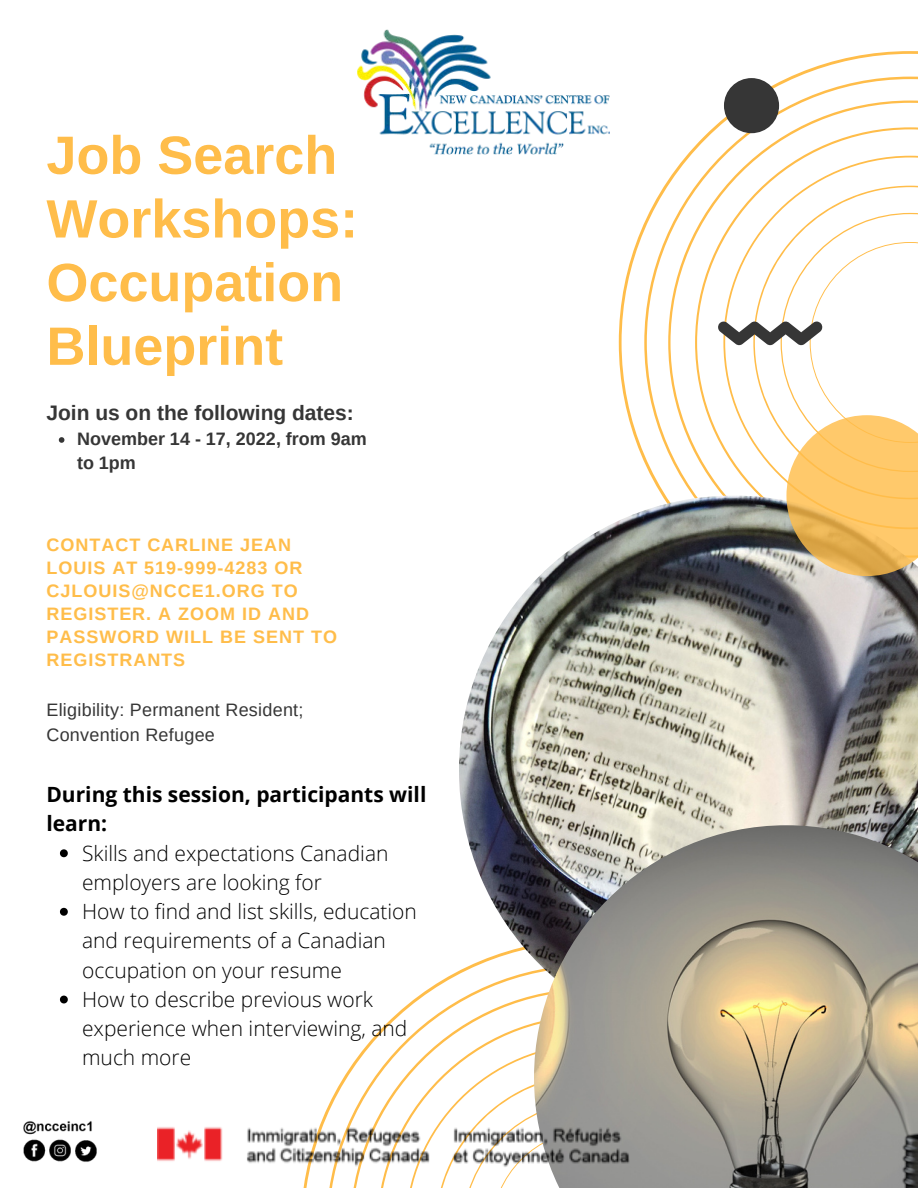
<style>
.page{position:relative;width:918px;height:1188px;background:#fff}
.page>*{position:absolute;margin:0;border:0;box-sizing:border-box;transform-origin:0 0}
.t1{font:700 54px/63.6px "Arimo";color:#ffbd4a}
.t2{font:300 21px/29.2px "Open Sans";color:#000}
.t3{font:700 21px/29.2px "Open Sans";color:#000}
.t4{font:700 21px "Arimo";color:#363636}
.t5{font:700 18px/23px "Arimo";letter-spacing:.055em;color:#ffbd4a}
.t6{font:18px/24.8px "Arimo";letter-spacing:.015em;color:#363636}
.t7{font:700 18px/23.7px "Arimo";color:#363636}
</style>
<div class="page">
<svg style="left:619px;top:51px;width:299px;height:410px"></svg>
<svg style="left:644px;top:77px;width:274px;height:419px"></svg>
<svg style="left:326px;top:971px;width:208px;height:217px"></svg>
<img style="left:459px;top:496px;width:459px;height:549px">
<svg style="left:718px;top:213px;width:200px;height:363px"></svg>
<div style="left:724px;top:78px;width:55px;height:55px;background:#363636;border-radius:50%"></div>
<svg style="left:59px;top:437px;width:5px;height:6px"></svg>
<img style="left:534px;top:825px;width:384px;height:363px">
<img style="left:357px;top:29px;width:253px;height:126px">
<img style="left:157px;top:1126px;width:473px;height:42px">
<img style="left:23px;top:1121px;width:74px;height:41px">
<svg style="left:60px;top:849px;width:8px;height:8px"></svg>
<svg style="left:60px;top:908px;width:8px;height:8px"></svg>
<svg style="left:60px;top:996px;width:8px;height:7px"></svg>
<h1 class="t1" style="left:46px;top:123px;width:313px">Job Search<br>Workshops:<br>Occupation<br>Blueprint</h1>
<p class="t4" style="left:46px;top:401px;width:309px">Join us on the following dates:</p>
<p class="t7" style="left:77px;top:427px;width:291px">November 14 - 17, 2022, from 9am to 1pm</p>
<p class="t5" style="left:46px;top:533px;width:292px">CONTACT CARLINE JEAN<br>LOUIS AT 519-999-4283 OR<br>CJLOUIS@NCCE1.ORG TO<br>REGISTER. A ZOOM ID AND<br>PASSWORD WILL BE SENT TO<br>REGISTRANTS</p>
<p class="t6" style="left:46px;top:698px;width:259px">Eligibility: Permanent Resident;<br>Convention Refugee</p>
<p class="t3" style="left:46px;top:779px;width:381px">During this session, participants will learn:</p>
<p class="t2" style="left:82px;top:838px;width:336px">Skills and expectations Canadian employers are looking for<br>How to find and list skills, education and requirements of a Canadian occupation on your resume<br>How to describe previous work experience when interviewing, and much more</p>
</div>
